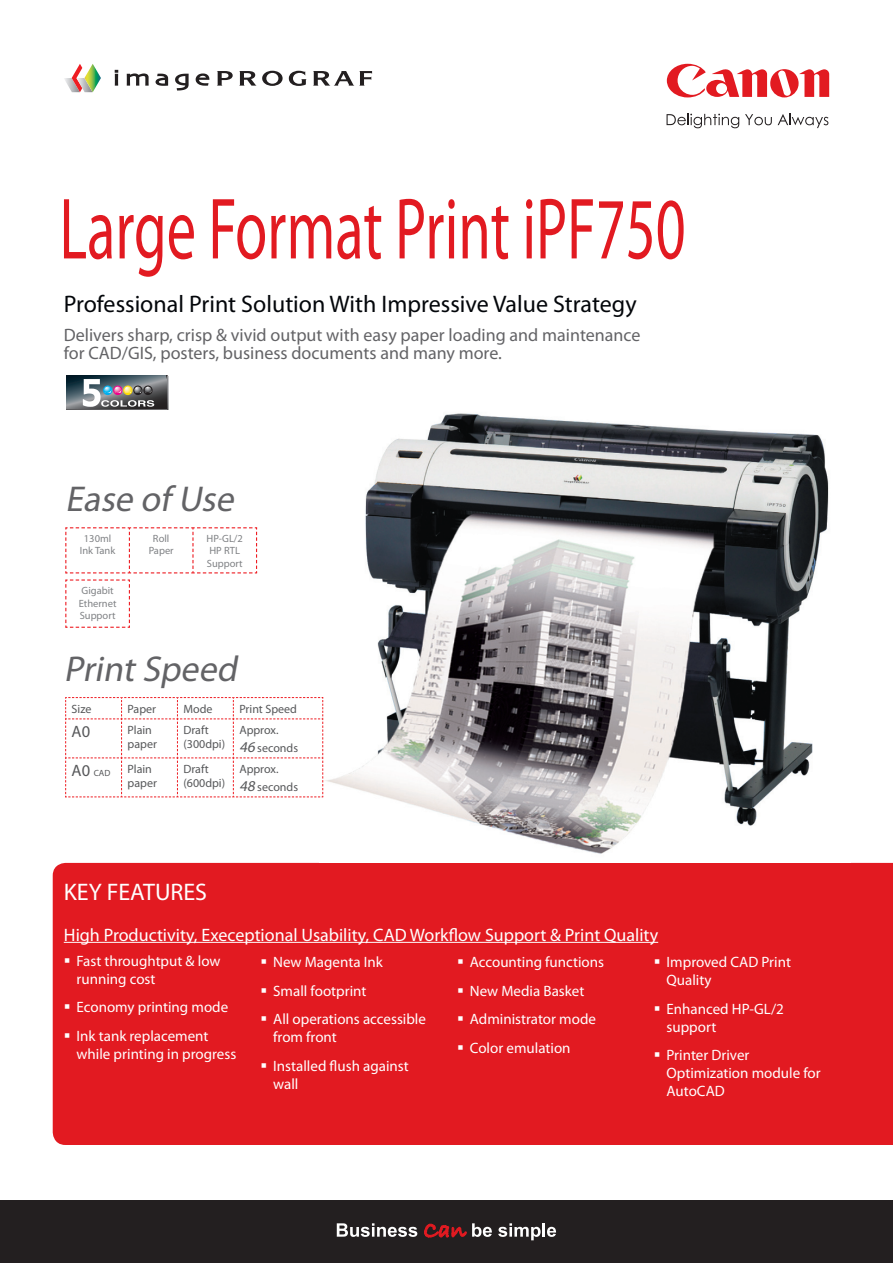
<style>
.page{position:relative;width:893px;height:1263px;background:#fff}
.page>*{position:absolute;margin:0;border:0;box-sizing:border-box;transform-origin:0 0}
.t1{font:87.75px "Myriad Pro";color:#e21a21;scale:.67 1}
.t2{font:italic 36px "Myriad Pro";color:#636366}
.t3{font:24px "Myriad Pro";color:#03060a}
.t4{font:24px "Myriad Pro";color:#fff}
.t5{font:18px/18px "Myriad Pro";color:#636366}
.t6{font:18px "Myriad Pro";color:#fff}
._8pts_Helvetica_47_l{font:16.5px "Myriad Pro";color:#57585a}
.Bullets{font:15px/18px "Myriad Pro";color:#fff}
._8pts_Helvetica_47_l-2{font:12px/14.4px "Myriad Pro";color:#57585a}
.t7{font:10.5px/12.6px "Myriad Pro";color:#808285;text-align:center}
._8pts_Helvetica_47_l-3{font:9px "Myriad Pro";color:#57585a}
.s1{font-style:italic;font-size:15px}
.s2{font-size:16.5px}
</style>
<div class="page">
<div style="left:53px;top:863px;width:840px;height:282px;background:#e21a21"></div>
<div style="left:0;top:1201px;width:893px;height:62px;background:#231f20"></div>
<svg style="left:337px;top:1223px;width:80px;height:14px"></svg>
<svg style="left:424px;top:1223px;width:68px;height:15px"></svg>
<svg style="left:498px;top:1223px;width:58px;height:17px"></svg>
<img style="left:323px;top:413px;width:506px;height:441px">
<img style="left:66px;top:375px;width:101px;height:35px">
<hr style="left:66px;top:410px;width:102px;height:1px;background:#a8a9ad">
<svg style="left:167px;top:375px;width:1px;height:35px"></svg>
<svg style="left:83px;top:379px;width:71px;height:28px"></svg>
<div style="left:143px;top:386px;width:10px;height:9px;border:1px solid #231f20;border-radius:50%"></div>
<svg style="left:217px;top:71px;width:16px;height:15px"></svg>
<svg style="left:239px;top:71px;width:44px;height:15px"></svg>
<svg style="left:289px;top:71px;width:18px;height:15px"></svg>
<svg style="left:313px;top:71px;width:59px;height:15px"></svg>
<svg style="left:115px;top:70px;width:3px;height:16px"></svg>
<svg style="left:127px;top:73px;width:22px;height:13px"></svg>
<svg style="left:156px;top:74px;width:12px;height:12px"></svg>
<svg style="left:175px;top:74px;width:14px;height:17px"></svg>
<svg style="left:196px;top:73px;width:13px;height:13px"></svg>
<img style="left:64px;top:78px;width:8px;height:14px">
<svg style="left:72px;top:64px;width:10px;height:28px"></svg>
<img style="left:77px;top:78px;width:7px;height:14px">
<img style="left:84px;top:64px;width:17px;height:28px">
<svg style="left:667px;top:64px;width:162px;height:33px"></svg>
<svg style="left:666px;top:114px;width:73px;height:14px"></svg>
<svg style="left:745px;top:114px;width:27px;height:11px"></svg>
<svg style="left:778px;top:114px;width:50px;height:14px"></svg>
<svg style="left:65px;top:527px;width:193px;height:101px"></svg>
<svg style="left:65px;top:697px;width:258px;height:101px"></svg>
<hr style="left:64px;top:942px;width:594px;height:1px;background:#fff">
<svg style="left:65px;top:958px;width:4px;height:4px"></svg>
<svg style="left:65px;top:1005px;width:4px;height:4px"></svg>
<svg style="left:65px;top:1033px;width:4px;height:5px"></svg>
<svg style="left:262px;top:959px;width:4px;height:5px"></svg>
<svg style="left:262px;top:988px;width:4px;height:4px"></svg>
<svg style="left:262px;top:1016px;width:4px;height:5px"></svg>
<svg style="left:262px;top:1063px;width:4px;height:4px"></svg>
<svg style="left:458px;top:959px;width:5px;height:5px"></svg>
<svg style="left:458px;top:988px;width:5px;height:4px"></svg>
<svg style="left:458px;top:1016px;width:5px;height:5px"></svg>
<svg style="left:458px;top:1045px;width:5px;height:4px"></svg>
<svg style="left:655px;top:959px;width:4px;height:5px"></svg>
<svg style="left:655px;top:1006px;width:4px;height:4px"></svg>
<svg style="left:655px;top:1052px;width:4px;height:5px"></svg>
<p class="t1" style="left:60px;top:175px;width:936px">Large Format Print iPF750</p>
<p class="t3" style="left:64px;top:290px;width:574px">Professional Print Solution With Impressive Value Strategy</p>
<p class="t5" style="left:64px;top:326px;width:578px">Delivers sharp, crisp &amp; vivid output with easy paper loading and maintenance for CAD/GIS, posters, business documents and many more.</p>
<p class="t2" style="left:65px;top:476px;width:177px">Ease of Use</p>
<p class="t7" style="left:80px;top:532px;width:37px">130ml<br>Ink Tank</p>
<p class="t7" style="left:149px;top:532px;width:27px">Roll<br>Paper</p>
<p class="t7" style="left:207px;top:532px;width:38px;text-align:left">HP-GL/2<br>HP RTL<br>Support</p>
<p class="t7" style="left:79px;top:584px;width:39px;text-align:left">Gigabit<br>Ethernet<br>Support</p>
<p class="t2" style="left:64px;top:647px;width:182px">PrintSpeed</p>
<p class="_8pts_Helvetica_47_l-2" style="left:72px;top:701px;width:21px">Size</p>
<p class="_8pts_Helvetica_47_l-2" style="left:128px;top:701px;width:30px">Paper</p>
<p class="_8pts_Helvetica_47_l-2" style="left:183px;top:701px;width:31px">Mode</p>
<p class="_8pts_Helvetica_47_l-2" style="left:239px;top:701px;width:59px">Print Speed</p>
<p class="_8pts_Helvetica_47_l" style="left:72px;top:721px;width:20px">A0</p>
<p class="_8pts_Helvetica_47_l-2" style="left:128px;top:722px;width:31px">Plain paper</p>
<p class="_8pts_Helvetica_47_l-2" style="left:183px;top:722px;width:43px">Draft (300dpi)</p>
<p class="_8pts_Helvetica_47_l-2" style="left:239px;top:721px;width:60px;line-height:18px">Approx.<br><span class="s1">46</span> seconds</p>
<p class="_8pts_Helvetica_47_l-3" style="left:72px;top:768px;width:40px"><span class="s2">A0</span> CAD</p>
<p class="_8pts_Helvetica_47_l-2" style="left:128px;top:761px;width:31px">Plain paper</p>
<p class="_8pts_Helvetica_47_l-2" style="left:183px;top:761px;width:43px">Draft (600dpi)</p>
<p class="_8pts_Helvetica_47_l-2" style="left:239px;top:760px;width:60px;line-height:18px">Approx.<br><span class="s1">48</span> seconds</p>
<p class="t4" style="left:64px;top:877px;width:145px">KEY FEATURES</p>
<p class="t6" style="left:64px;top:923px;width:596px">High Productivity, Execeptional Usability, CAD Workflow Support &amp; Print Quality</p>
<p class="Bullets" style="left:77px;top:951px;width:146px">Fast throughtput &amp; low running cost</p>
<p class="Bullets" style="left:77px;top:998px;width:153px">Economy printing mode</p>
<p class="Bullets" style="left:77px;top:1027px;width:161px">Ink tank replacement while printing in progress</p>
<p class="Bullets" style="left:273px;top:953px;width:111px">New Magenta Ink</p>
<p class="Bullets" style="left:273px;top:981px;width:95px">Small footprint</p>
<p class="Bullets" style="left:273px;top:1010px;width:154px">All operations accessible from front</p>
<p class="Bullets" style="left:273px;top:1056px;width:137px">Installed flush against wall</p>
<p class="Bullets" style="left:470px;top:953px;width:136px">Accounting functions</p>
<p class="Bullets" style="left:470px;top:981px;width:116px">New Media Basket</p>
<p class="Bullets" style="left:470px;top:1010px;width:128px">Administrator mode</p>
<p class="Bullets" style="left:470px;top:1038px;width:102px">Color emulation</p>
<p class="Bullets" style="left:666px;top:953px;width:126px">Improved CAD Print<br>Quality</p>
<p class="Bullets" style="left:666px;top:999px;width:119px">Enhanced HP-GL/2 support</p>
<p class="Bullets" style="left:666px;top:1046px;width:156px">Printer Driver<br>Optimization module for<br>AutoCAD</p>
</div>
